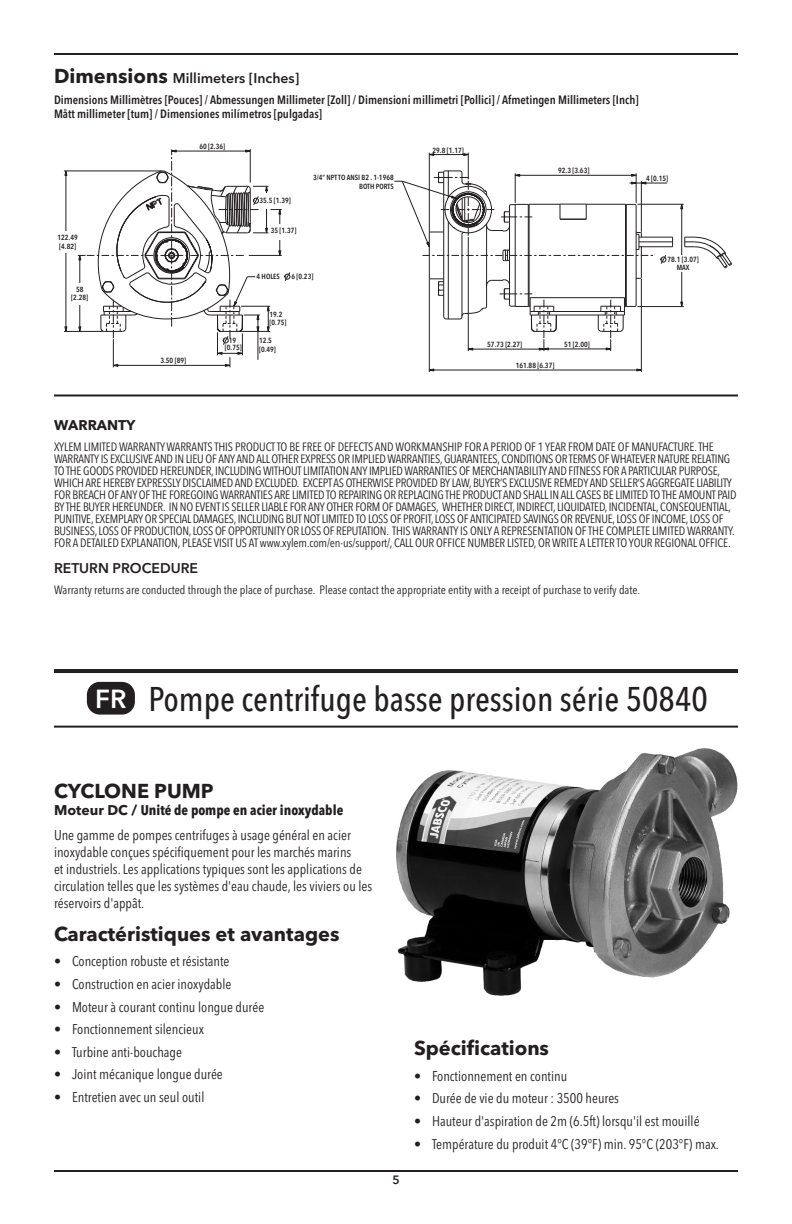
<style>
.page{position:relative;width:792px;height:1224px;background:#fff}
.page>*{position:absolute;margin:0;border:0;box-sizing:border-box;transform-origin:0 0}
.Regular_Paragraph{font:500 condensed 34px "Avenir Next LT Pro";color:#231f20}
.t1{font:600 26px "Avenir Next LT Pro";color:#fff}
.Regular_Paragraph-2{font:700 20px "Avenir Next LT Pro";color:#231f20}
.Regular_Paragraph-3{font:condensed 14px/16.8px "Avenir Next LT Pro";color:#231f20}
.Regular_Paragraph-4{font:700 condensed 14px "Avenir Next LT Pro";color:#231f20}
.Paragraph_Regular{font:600 14px "Avenir Next LT Pro";color:#231f20}
.Regular{font:600 14px "Avenir Next LT Pro";color:#231f20}
.Regular_Paragraph-5{font:700 14px "Avenir Next LT Pro";color:#231f20}
.Paragraph_Regular-2{font:condensed 12px/12px "Avenir Next LT Pro";letter-spacing:-.02em;color:#231f20}
.Paragraph_Small{font:600 condensed 12px "Avenir Next LT Pro";color:#231f20}
.Regular_Paragraph-6{font:condensed 12px "Avenir Next LT Pro";color:#231f20}
.t2{font:600 12px "Avenir Next LT Pro";color:#231f20}
.t3{font:600 condensed 7.4px/8.8px "Avenir Next LT Pro";color:#231f20}
.s1{font-weight:700;font-size:20px}
.s2{font-stretch:normal}
</style>
<div class="page">
<hr style="left:54px;top:1170px;width:684px;height:2px;background:#231f20">
<hr style="left:54px;top:53px;width:684px;height:2px;background:#231f20">
<hr style="left:54px;top:394px;width:684px;height:2px;background:#231f20">
<hr style="left:681px;top:204px;width:1px;height:103px;background:#231f20">
<hr style="left:630px;top:183px;width:37px;height:1px;background:#231f20">
<hr style="left:641px;top:279px;width:1px;height:93px;background:#231f20">
<hr style="left:637px;top:204px;width:47px;height:1px;background:#231f20">
<hr style="left:637px;top:306px;width:47px;height:1px;background:#231f20">
<hr style="left:544px;top:349px;width:67px;height:1px;background:#231f20">
<hr style="left:468px;top:237px;width:1px;height:114px;background:#231f20">
<hr style="left:429px;top:370px;width:212px;height:1px;background:#231f20">
<hr style="left:429px;top:279px;width:1px;height:93px;background:#231f20">
<hr style="left:64px;top:331px;width:39px;height:1px;background:#231f20">
<hr style="left:66px;top:171px;width:1px;height:160px;background:#231f20">
<hr style="left:64px;top:171px;width:97px;height:1px;background:#231f20">
<hr style="left:529px;top:204px;width:1px;height:103px;background:#231f20">
<hr style="left:528px;top:204px;width:1px;height:102px;background:#231f20">
<hr style="left:530px;top:311px;width:94px;height:1px;background:#231f20">
<hr style="left:530px;top:315px;width:94px;height:1px;background:#231f20">
<hr style="left:515px;top:204px;width:1px;height:102px;background:#231f20">
<hr style="left:509px;top:206px;width:1px;height:99px;background:#231f20">
<hr style="left:486px;top:224px;width:1px;height:82px;background:#231f20">
<hr style="left:462px;top:234px;width:1px;height:83px;background:#231f20">
<hr style="left:448px;top:221px;width:1px;height:98px;background:#231f20">
<hr style="left:443px;top:172px;width:1px;height:144px;background:#231f20">
<hr style="left:429px;top:233px;width:1px;height:45px;background:#231f20">
<hr style="left:641px;top:247px;width:1px;height:31px;background:#231f20">
<hr style="left:636px;top:206px;width:1px;height:99px;background:#231f20">
<hr style="left:626px;top:204px;width:1px;height:102px;background:#231f20">
<hr style="left:625px;top:204px;width:1px;height:103px;background:#231f20">
<hr style="left:639px;top:237px;width:34px;height:1px;background:#231f20">
<hr style="left:639px;top:242px;width:34px;height:1px;background:#231f20">
<hr style="left:639px;top:246px;width:34px;height:1px;background:#231f20">
<svg style="left:684px;top:236px;width:48px;height:33px"></svg>
<hr style="left:530px;top:297px;width:94px;height:1px;background:#231f20">
<svg style="left:636px;top:277px;width:6px;height:3px"></svg>
<svg style="left:598px;top:298px;width:39px;height:53px"></svg>
<svg style="left:428px;top:277px;width:129px;height:74px"></svg>
<svg style="left:394px;top:153px;width:259px;height:108px"></svg>
<div style="left:61px;top:232px;width:10px;height:21px;background:#fff"></div>
<div style="left:677px;top:255px;width:10px;height:16px;background:#fff"></div>
<svg style="left:660px;top:255px;width:7px;height:9px"></svg>
<svg style="left:78px;top:149px;width:213px;height:218px"></svg>
<hr style="left:54px;top:669px;width:684px;height:4px;background:#231f20">
<hr style="left:54px;top:726px;width:684px;height:2px;background:#231f20">
<div style="left:88px;top:683px;width:46px;height:31px;background:#231f20;border-radius:12px"></div>
<div style="left:87px;top:682px;width:48px;height:33px;border:1px solid #231f20;border-radius:12px"></div>
<img style="left:397px;top:749px;width:341px;height:246px">
<p class="Paragraph_Regular" style="left:54px;top:70px;width:247px"><span class="s1">Dimensions</span> Millimeters [Inches]</p>
<p class="Paragraph_Small" style="left:54px;top:92px;width:586px">Dimensions Millimètres [Pouces] / Abmessungen Millimeter [Zoll] / Dimensioni millimetri [Pollici] / Afmetingen Millimeters [Inch]</p>
<p class="Paragraph_Small" style="left:54px;top:106px;width:270px">Mått millimeter [tum] / Dimensiones milímetros [pulgadas]</p>
<p class="t3" style="left:58px;top:233px;width:22px">122.49 [4.82]</p>
<p class="t3" style="left:71px;top:285px;width:18px;text-align:center">58 [2.28]</p>
<p class="t3" style="left:199px;top:142px;width:27px">60 [2.36]</p>
<p class="t3" style="left:260px;top:196px;width:33px">35.5 [1.39]</p>
<p class="t3" style="left:271px;top:226px;width:27px">35 [1.37]</p>
<p class="t3" style="left:313px;top:173px;width:82px;text-align:right">3/4” NPT TO ANSI B2 . 1-1968<br>BOTH PORTS</p>
<p class="t3" style="left:160px;top:356px;width:27px">3.50 [89]</p>
<p class="t3" style="left:225px;top:337px;width:18px;line-height:6.4px;text-align:center">19 [0.75]</p>
<p class="t3" style="left:256px;top:272px;width:25px">4 HOLES</p>
<p class="t3" style="left:291px;top:272px;width:24px">6 [0.23]</p>
<p class="t3" style="left:270px;top:311px;width:18px;line-height:7.8px">19.2 [0.75]</p>
<p class="t3" style="left:259px;top:336px;width:18px">12.5 [0.49]</p>
<p class="t3" style="left:433px;top:145px;width:33px">29.8 [1.17]</p>
<p class="t3" style="left:558px;top:166px;width:33px">92.3 [3.63]</p>
<p class="t3" style="left:487px;top:340px;width:36px">57.73 [2.27]</p>
<p class="t3" style="left:564px;top:340px;width:27px">51 [2.00]</p>
<p class="t3" style="left:516px;top:361px;width:40px">161.88 [6.37]</p>
<p class="t3" style="left:646px;top:174px;width:24px">4 [0.15]</p>
<p class="t3" style="left:668px;top:256px;width:33px;line-height:7.4px;text-align:center">78.1 [3.07]<br>MAX</p>
<p class="Regular_Paragraph-5" style="left:54px;top:417px;width:83px">WARRANTY</p>
<p class="Paragraph_Regular-2" style="left:54px;top:441px;width:684px">XYLEM LIMITED WARRANTY WARRANTS THIS PRODUCT TO BE FREE OF DEFECTS AND WORKMANSHIP FOR A PERIOD OF 1 YEAR FROM DATE OF MANUFACTURE. THE WARRANTY IS EXCLUSIVE AND IN LIEU OF ANY AND ALL OTHER EXPRESS OR IMPLIED WARRANTIES, GUARANTEES, CONDITIONS OR TERMS OF WHATEVER NATURE RELATING TO THE GOODS PROVIDED HEREUNDER, INCLUDING WITHOUT LIMITATION ANY IMPLIED WARRANTIES OF MERCHANTABILITY AND FITNESS FOR A PARTICULAR PURPOSE, WHICH ARE HEREBY EXPRESSLY DISCLAIMED AND EXCLUDED. EXCEPT AS OTHERWISE PROVIDED BY LAW, BUYER’S EXCLUSIVE REMEDY AND SELLER’S AGGREGATE LIABILITY FOR BREACH OF ANY OF THE FOREGOING WARRANTIES ARE LIMITED TO REPAIRING OR REPLACING THE PRODUCT AND SHALL IN ALL CASES BE LIMITED TO THE AMOUNT PAID BY THE BUYER HEREUNDER. IN NO EVENT IS SELLER LIABLE FOR ANY OTHER FORM OF DAMAGES, WHETHER DIRECT, INDIRECT, LIQUIDATED, INCIDENTAL, CONSEQUENTIAL, PUNITIVE, EXEMPLARY OR SPECIAL DAMAGES, INCLUDING BUT NOT LIMITED TO LOSS OF PROFIT, LOSS OF ANTICIPATED SAVINGS OR REVENUE, LOSS OF INCOME, LOSS OF BUSINESS, LOSS OF PRODUCTION, LOSS OF OPPORTUNITY OR LOSS OF REPUTATION. THIS WARRANTY IS ONLY A REPRESENTATION OF THE COMPLETE LIMITED WARRANTY.<br>FOR A DETAILED EXPLANATION, PLEASE VISIT US AT www.xylem.com/en-us/support/, CALL OUR OFFICE NUMBER LISTED, OR WRITE A LETTER TO YOUR REGIONAL OFFICE.</p>
<p class="Regular" style="left:54px;top:560px;width:146px">RETURN PROCEDURE</p>
<p class="Regular_Paragraph-6" style="left:54px;top:583px;width:588px">Warranty returns are conducted through the place of purchase. Please contact the appropriate entity with a receipt of purchase to verify date.</p>
<p class="t1" style="left:95px;top:683px;width:33px">FR</p>
<p class="Regular_Paragraph" style="left:148px;top:678px;width:561px">Pompe centrifuge basse pression série 50840</p>
<p class="Regular_Paragraph-2" style="left:54px;top:779px;width:161px">CYCLONE PUMP</p>
<p class="Regular_Paragraph-4" style="left:54px;top:801px;width:291px"><span class="s2">Moteur DC /</span> Unité de pompe en acier inoxydable</p>
<p class="Regular_Paragraph-3" style="left:54px;top:827px;width:320px">Une gamme de pompes centrifuges à usage général en acier inoxydable conçues spécifiquement pour les marchés marins<br>et industriels. Les applications typiques sont les applications de circulation telles que les systèmes d'eau chaude, les viviers ou les réservoirs d'appât.</p>
<p class="Regular_Paragraph-2" style="left:54px;top:921px;width:287px">Caractéristiques et avantages</p>
<p class="Regular_Paragraph-3" style="left:54px;top:953px;width:177px">• Conception robuste et résistante</p>
<p class="Regular_Paragraph-3" style="left:54px;top:976px;width:179px">• Construction en acier inoxydable</p>
<p class="Regular_Paragraph-3" style="left:54px;top:998px;width:212px">• Moteur à courant continu longue durée</p>
<p class="Regular_Paragraph-3" style="left:54px;top:1021px;width:152px">• Fonctionnement silencieux</p>
<p class="Regular_Paragraph-3" style="left:54px;top:1043px;width:129px">• Turbine anti-bouchage</p>
<p class="Regular_Paragraph-3" style="left:54px;top:1066px;width:170px">• Joint mécanique longue durée</p>
<p class="Regular_Paragraph-3" style="left:54px;top:1088px;width:152px">• Entretien avec un seul outil</p>
<p class="t2" style="left:392px;top:1173px;width:9px">5</p>
<p class="Regular_Paragraph-2" style="left:414px;top:1036px;width:137px">Spécifications</p>
<p class="Regular_Paragraph-3" style="left:414px;top:1068px;width:155px">• Fonctionnement en continu</p>
<p class="Regular_Paragraph-3" style="left:414px;top:1090px;width:207px">• Durée de vie du moteur : 3500 heures</p>
<p class="Regular_Paragraph-3" style="left:414px;top:1113px;width:287px">• Hauteur d'aspiration de 2m (6.5ft) lorsqu'il est mouillé</p>
<p class="Regular_Paragraph-3" style="left:414px;top:1135px;width:307px">• Température du produit 4°C (39°F) min. 95°C (203°F) max.</p>
</div>
